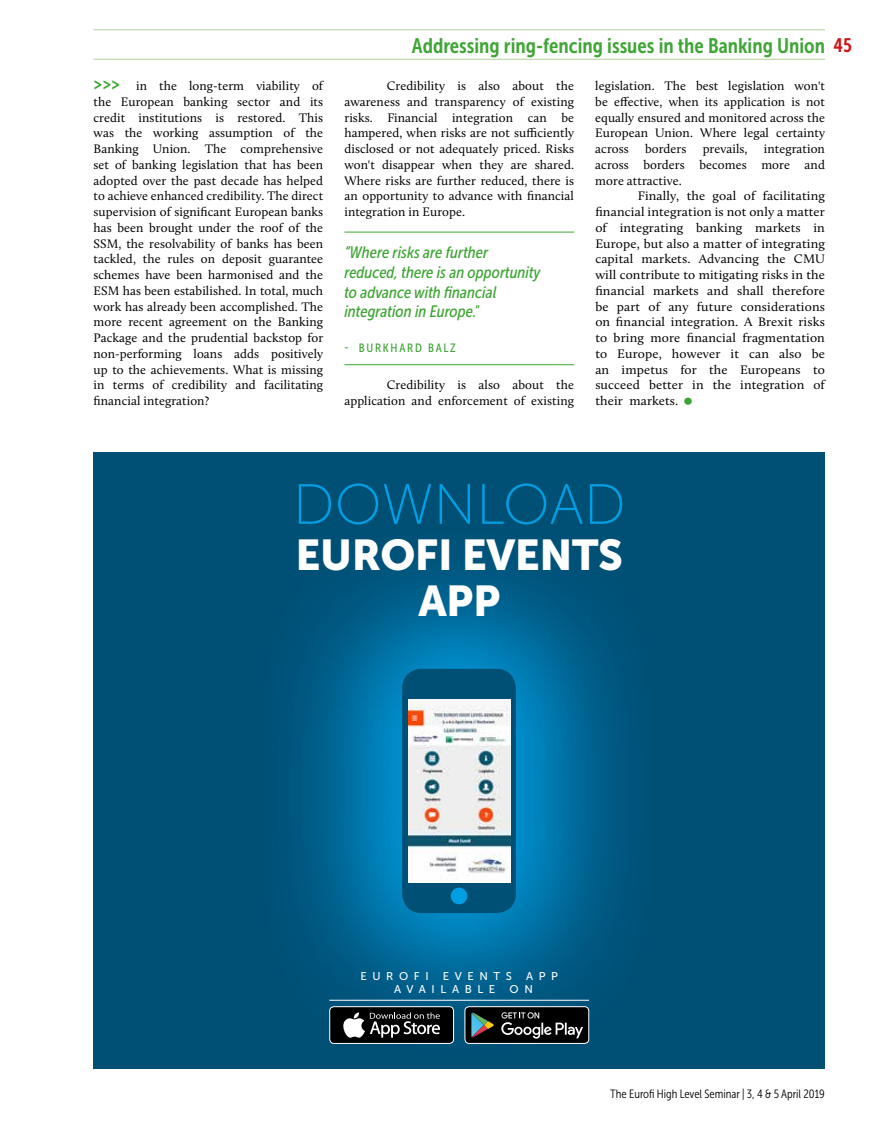
<style>
.page{position:relative;width:893px;height:1127px;background:#fff}
.page>*{position:absolute;margin:0;border:0;box-sizing:border-box;transform-origin:0 0}
.t1{font:56.7px "Museo Sans 100";color:#009fe3}
.t2{font:42.75px/46.3px "Museo Sans 900";letter-spacing:-.01em;color:#fff;text-align:center}
.t3{font:21px "Museo Sans Cond 700";color:#3fa535}
.t4{font:18px "Museo Sans Cond 700";color:#3fa535}
.t5{font:italic 16.5px/19.8px "Museo Sans Cond 500";color:#3fa535}
.t6{font:12.75px/15.8px "Calluna";letter-spacing:.005em;color:#000;text-align:justify}
.t7{font:12.75px/15.8px "Calluna";letter-spacing:.005em;color:#000;text-align:justify;scale:1.05 1}
.t8{font:12px "Museo Sans Cond 300";color:#000}
.t9{font:12px "Museo Sans Cond 500";letter-spacing:.15em;color:#3fa535}
.t10{font:11.25px "Museo Sans 500";letter-spacing:.5em;color:#fff}
.s1{font-size:19.5px;color:#cd171a}
</style>
<div class="page">
<hr style="left:94px;top:29px;width:731px;height:1px;background:#b0d199">
<hr style="left:94px;top:59px;width:731px;height:1px;background:#b0d199">
<hr style="left:344px;top:232px;width:230px;height:1px;background:#3fa535">
<hr style="left:344px;top:364px;width:230px;height:1px;background:#3fa535">
<div style="left:94px;top:452px;width:731px;height:617px;background:#005076"></div>
<svg style="left:297px;top:569px;width:323px;height:475px"></svg>
<div style="left:405px;top:672px;width:108px;height:238px;background:#005076;border-radius:17px"></div>
<div style="left:402px;top:669px;width:114px;height:244px;border:6px solid #005076;border-radius:17px"></div>
<div style="left:451px;top:887px;width:16px;height:17px;background:#009fe3;border-radius:50%"></div>
<img style="left:408px;top:699px;width:102px;height:184px">
<svg style="left:330px;top:1006px;width:124px;height:37px;background:#333"></svg>
<div style="left:329px;top:1006px;width:125px;height:37px;border:1px solid #fff;border-radius:4px"></div>
<svg style="left:465px;top:1006px;width:124px;height:37px;background:#282a29"></svg>
<div style="left:465px;top:1006px;width:124px;height:37px;border:1px solid #fff;border-radius:4px"></div>
<hr style="left:329px;top:1000px;width:260px;height:1px;background:#fff">
<h3 class="t3" style="left:412px;top:34px;width:441px">Addressing ring-fencing issues in the Banking Union <span class="s1">45</span></h3>
<h3 class="t4" style="left:94px;top:74px;width:28px">&gt;&gt;&gt;</h3>
<p class="t6" style="left:94px;top:78px;width:231px;text-indent:43px">in the long-term viability of the European banking sector and its credit institutions is restored. This was the working assumption of the Banking Union. The comprehensive set of banking legislation that has been adopted over the past decade has helped to achieve enhanced credibility. The direct supervision of significant European banks has been brought under the roof of the SSM, the resolvability of banks has been tackled, the rules on deposit guarantee schemes have been harmonised and the ESM has been estabilished. In total, much work has already been accomplished. The more recent agreement on the Banking Package and the prudential backstop for non-performing loans adds positively up to the achievements. What is missing in terms of credibility and facilitating financial integration?</p>
<p class="t6" style="left:344px;top:78px;width:231px;text-indent:43px">Credibility is also about the awareness and transparency of existing risks. Financial integration can be hampered, when risks are not sufficiently disclosed or not adequately priced. Risks won't disappear when they are shared.<br>Where risks are further reduced, there is an opportunity to advance with financial integration in Europe.</p>
<p class="t5" style="left:344px;top:242px;width:198px">“Where risks are further reduced, there is an opportunity to advance with financial integration in Europe."</p>
<p class="t9" style="left:344px;top:341px;width:113px">- BURKHARD BALZ</p>
<p class="t6" style="left:344px;top:377px;width:231px;text-align:right">Credibility is also about the application and enforcement of existing</p>
<p class="t6" style="left:595px;top:78px;width:231px">legislation. The best legislation won't be effective, when its application is not equally ensured and monitored across the European Union. Where legal certainty across</p>
<p class="t6" style="left:645px;top:141px;width:43px">borders</p>
<p class="t6" style="left:703px;top:141px;width:46px">prevails,</p>
<p class="t6" style="left:595px;top:141px;width:231px;text-indent:169px">integration across borders becomes more and more attractive.</p>
<p class="t7" style="left:595px;top:188px;width:220px;text-indent:43px">Finally, the goal of facilitating financial integration is not only a matter of integrating banking markets in Europe, but also a matter of integrating capital markets. Advancing the CMU will contribute to mitigating risks in the financial markets and shall therefore be part of any future considerations on financial integration. A Brexit risks to bring more financial fragmentation to Europe, however it can also be an impetus for the Europeans to succeed better in the integration of their markets.</p>
<h1 class="t1" style="left:293px;top:474px;width:335px">DOWNLOAD</h1>
<h2 class="t2" style="left:295px;top:532px;width:329px">EUROFI EVENTS<br>APP</h2>
<p class="t10" style="left:360px;top:969px;width:70px">EUROFI</p>
<p class="t10" style="left:443px;top:969px;width:71px">EVENTS</p>
<p class="t10" style="left:526px;top:969px;width:33px">APP</p>
<p class="t10" style="left:394px;top:983px;width:103px">AVAILABLE</p>
<p class="t10" style="left:509px;top:983px;width:25px">O N</p>
<p class="t8" style="left:610px;top:1087px;width:216px">The Eurofi High Level Seminar | 3, 4 &amp; 5 April 2019</p>
</div>
